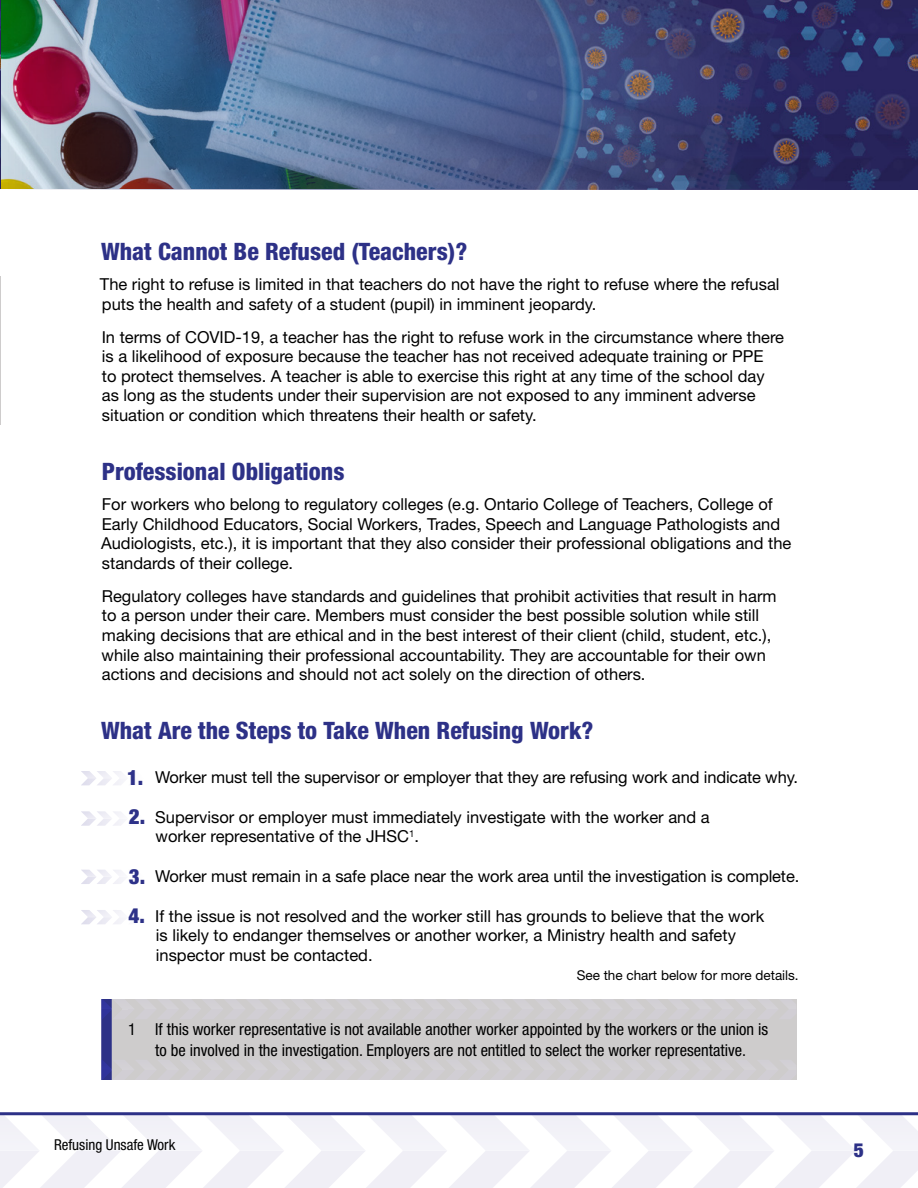
<style>
.page{position:relative;width:918px;height:1188px;background:#fff}
.page>*{position:absolute;margin:0;border:0;box-sizing:border-box;transform-origin:0 0}
.t1{font:800 condensed 24px "Helvetica Neue LT Std";color:#2d3187}
.t2{font:900 condensed 19.5px "Helvetica Neue LT Std";color:#2d3187}
.t3{font:16.5px/19.5px "Helvetica Neue LT Std";color:#000}
.t4{font:condensed 16.5px/21px "Helvetica Neue LT Std";color:#000;text-align:center}
.t5{font:condensed 15px "Helvetica Neue LT Std";color:#000}
.t6{font:13.5px "Helvetica Neue LT Std";color:#000}
.s1{font-weight:900;font-stretch:condensed;font-size:21px;color:#2d3187}
</style>
<div class="page">
<svg style="left:0;top:1115px;width:918px;height:73px"></svg>
<hr style="left:0;top:1112px;width:918px;height:3px;background:#2d3187">
<img style="left:1px;top:0;width:917px;height:189px">
<img style="left:0;top:0;width:1px;height:189px">
<svg style="left:81px;top:771px;width:42px;height:14px"></svg>
<svg style="left:81px;top:811px;width:42px;height:15px"></svg>
<svg style="left:81px;top:870px;width:42px;height:14px"></svg>
<svg style="left:81px;top:910px;width:42px;height:14px"></svg>
<div style="left:108px;top:999px;width:688px;height:81px;background:#cecccc"></div>
<div style="left:101px;top:999px;width:11px;height:81px;background:#2d3187"></div>
<svg style="left:101px;top:1060px;width:27px;height:20px"></svg>
<svg style="left:101px;top:999px;width:695px;height:21px"></svg>
<h1 class="t1" style="left:101px;top:237px;width:368px">What Cannot Be Refused (Teachers)?</h1>
<p class="t3" style="left:100px;top:275px;width:681px">The right to refuse is limited in that teachers do not have the right to refuse where the refusal puts the health and safety of a student (pupil) in imminent jeopardy.</p>
<p class="t3" style="left:102px;top:327px;width:684px">In terms of COVID-19, a teacher has the right to refuse work in the circumstance where there is a likelihood of exposure because the teacher has not received adequate training or PPE<br>to protect themselves. A teacher is able to exercise this right at any time of the school day as long as the students under their supervision are not exposed to any imminent adverse situation or condition which threatens their health or safety.</p>
<h1 class="t1" style="left:102px;top:457px;width:244px">Professional Obligations</h1>
<p class="t3" style="left:101px;top:495px;width:692px">For workers who belong to regulatory colleges (e.g. Ontario College of Teachers, College of Early Childhood Educators, Social Workers, Trades, Speech and Language Pathologists and Audiologists, etc.), it is important that they also consider their professional obligations and the standards of their college.</p>
<p class="t3" style="left:102px;top:586px;width:677px">Regulatory colleges have standards and guidelines that prohibit activities that result in harm to a person under their care. Members must consider the best possible solution while still making decisions that are ethical and in the best interest of their client (child, student, etc.), while also maintaining their professional accountability. They are accountable for their own actions and decisions and should not act solely on the direction of others.</p>
<h1 class="t1" style="left:101px;top:716px;width:494px">What Are the Steps to Take When Refusing Work?</h1>
<p class="t3" style="left:127px;top:767px;width:673px"><span class="s1">1.</span> Worker must tell the supervisor or employer that they are refusing work and indicate why.</p>
<p class="t3" style="left:156px;top:807px;width:556px;text-indent:-27px"><span class="s1">2.</span> Supervisor or employer must immediately investigate with the worker and a worker representative of the JHSC<sup>1</sup>.</p>
<p class="t3" style="left:129px;top:866px;width:672px"><span class="s1">3.</span> Worker must remain in a safe place near the work area until the investigation is complete.</p>
<p class="t3" style="left:156px;top:906px;width:610px;text-indent:-27px"><span class="s1">4.</span> If the issue is not resolved and the worker still has grounds to believe that the work is likely to endanger themselves or another worker, a Ministry health and safety inspector must be contacted.</p>
<p class="t6" style="left:577px;top:967px;width:224px">See the chart below for more details.</p>
<p class="t4" style="left:128px;top:1018px;width:641px">1 If this worker representative is not available another worker appointed by the workers or the union is to be involved in the investigation. Employers are not entitled to select the worker representative.</p>
<p class="t5" style="left:54px;top:1136px;width:123px">Refusing Unsafe Work</p>
<p class="t2" style="left:854px;top:1138px;width:12px">5</p>
</div>
